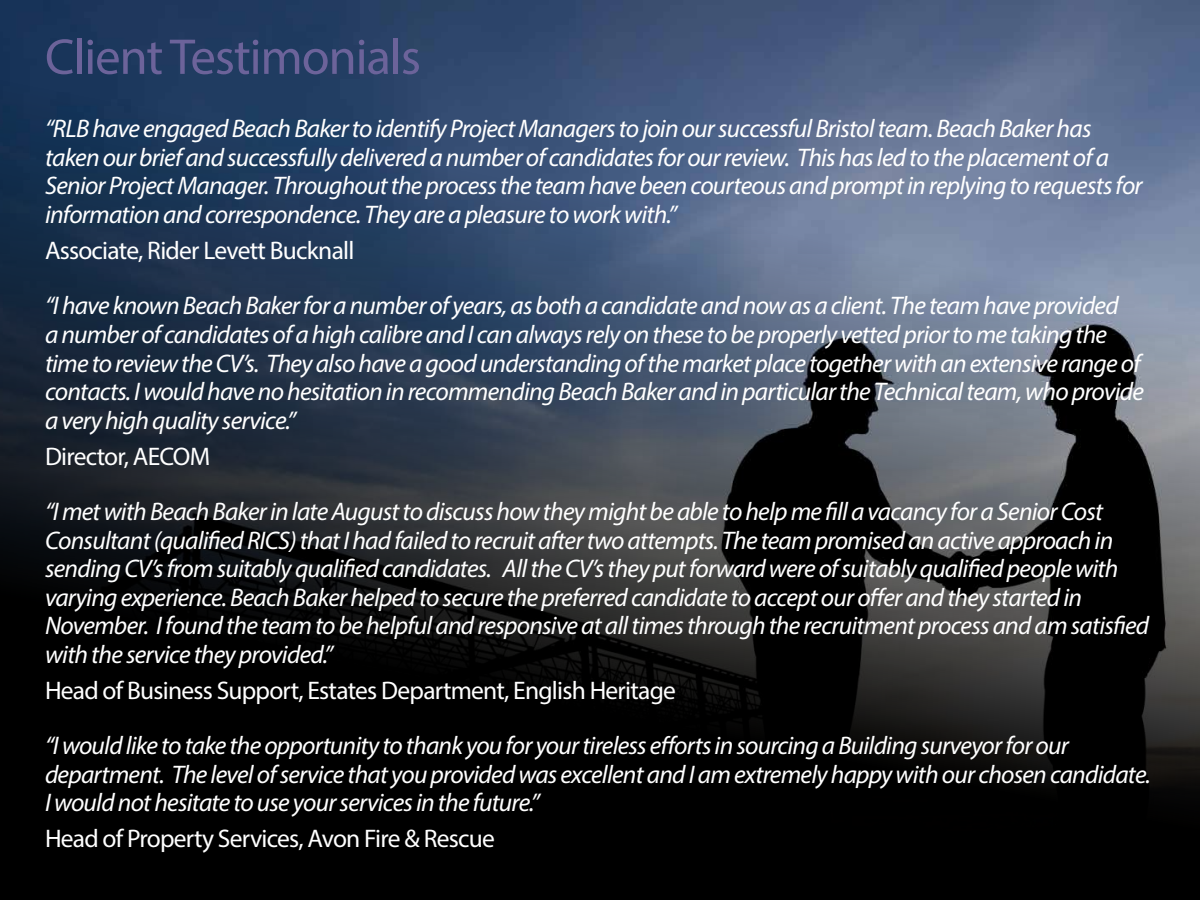
<style>
.page{position:relative;width:1200px;height:900px;background:#fff}
.page>*{position:absolute;margin:0;border:0;box-sizing:border-box;transform-origin:0 0}
.t1{font:50.7px "Myriad Pro";letter-spacing:-.02em;color:#6c639a}
.t2{font:italic 25.5px/28.5px "Myriad Pro";letter-spacing:-.03em;color:#fff}
.t3{font:25.5px "Myriad Pro";letter-spacing:-.03em;color:#fff}
</style>
<div class="page">
<img style="left:0;top:0;width:1200px;height:900px">
<h1 class="t1" style="left:45px;top:26px;width:377px">Client Testimonials</h1>
<p class="t2" style="left:45px;top:114px;width:1099px">“RLB have engaged Beach Baker to identify Project Managers to join our successful Bristol team. Beach Baker has taken our brief and successfully delivered a number of candidates for our review. This has led to the placement of a Senior Project Manager. Throughout the process the team have been courteous and prompt in replying to requests for information and correspondence. They are a pleasure to work with.”</p>
<p class="t3" style="left:45px;top:235px;width:311px">Associate, Rider Levett Bucknall</p>
<p class="t2" style="left:45px;top:291px;width:1101px">“I have known Beach Baker for a number of years, as both a candidate and now as a client. The team have provided<br>a number of candidates of a high calibre and I can always rely on these to be properly vetted prior to me taking the time to review the CV’s. They also have a good understanding of the market place together with an extensive range of contacts. I would have no hesitation in recommending Beach Baker and in particular the Technical team, who provide a very high quality service.”</p>
<p class="t3" style="left:45px;top:440px;width:167px">Director, AECOM</p>
<p class="t2" style="left:45px;top:497px;width:1106px">“I met with Beach Baker in late August to discuss how they might be able to help me fill a vacancy for a Senior Cost Consultant (qualified RICS) that I had failed to recruit after two attempts. The team promised an active approach in sending CV’s from suitably qualified candidates. All the CV’s they put forward were of suitably qualified people with varying experience. Beach Baker helped to secure the preferred candidate to accept our offer and they started in November. I found the team to be helpful and responsive at all times through the recruitment process and am satisfied with the service they provided.”</p>
<p class="t3" style="left:45px;top:674px;width:632px">Head of Business Support, Estates Department, English Heritage</p>
<p class="t2" style="left:45px;top:731px;width:1107px">“I would like to take the opportunity to thank you for your tireless efforts in sourcing a Building surveyor for our department. The level of service that you provided was excellent and I am extremely happy with our chosen candidate.<br>I would not hesitate to use your services in the future.”</p>
<p class="t3" style="left:45px;top:823px;width:451px">Head of Property Services, Avon Fire &amp; Rescue</p>
</div>
